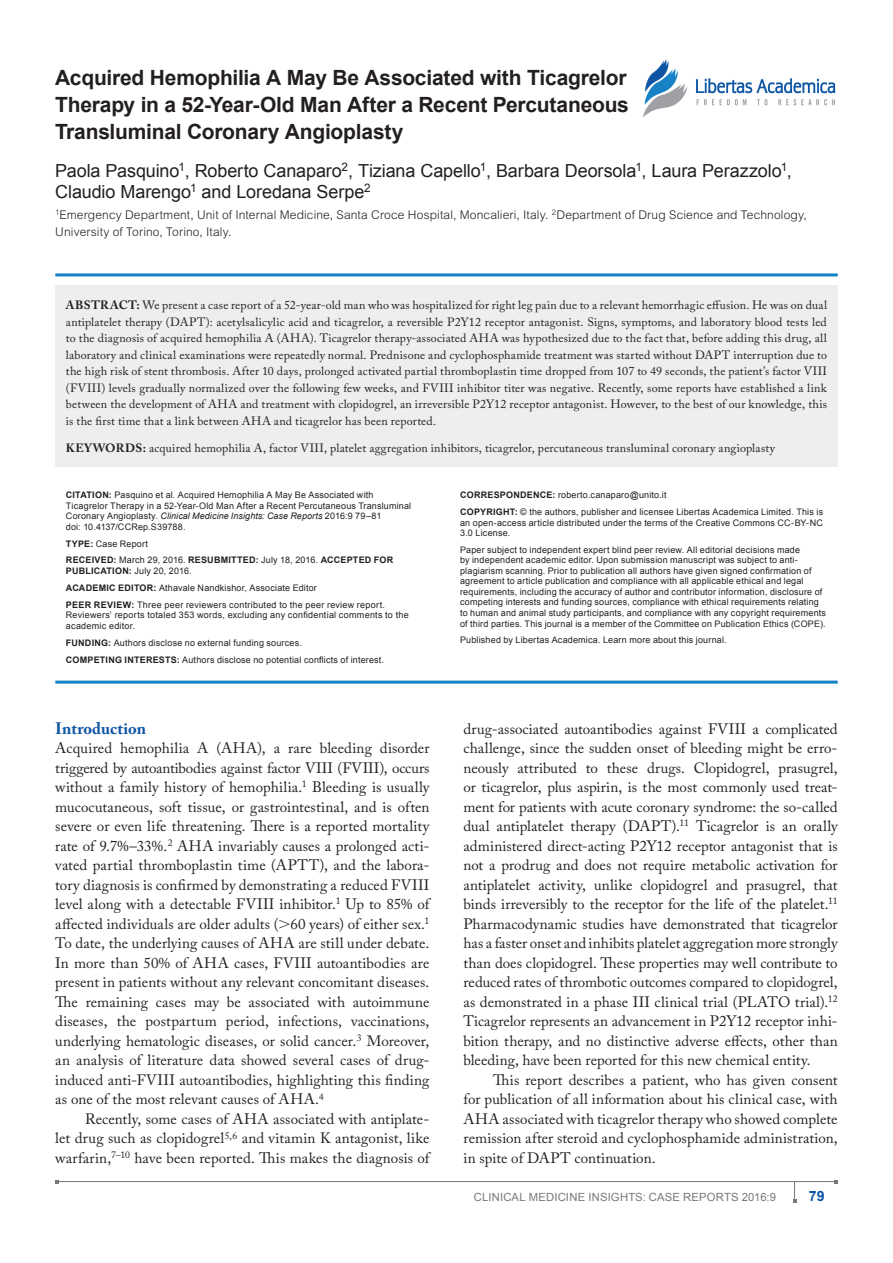
<style>
.page{position:relative;width:893px;height:1263px;background:#fff}
.page>*{position:absolute;margin:0;border:0;box-sizing:border-box;transform-origin:0 0}
.AT{font:700 21px/27px "Arial";letter-spacing:-.01em;color:#231f20;text-align:justify}
.AAu{font:18px/21px "Arial";letter-spacing:-.005em;color:#231f20}
.t1{font:700 16.5px "Adobe Caslon Pro";color:#1055a4}
.Tx{font:15px/19.5px "Adobe Caslon Pro";letter-spacing:.005em;color:#231f20;text-align:justify}
.TxF{font:15px/19.5px "Adobe Caslon Pro";letter-spacing:.005em;color:#231f20;text-align:justify}
.RunF-folio{font:700 14.25px "Arial";color:#1055a4}
.t2{font:12px/16.5px "Adobe Caslon Pro";letter-spacing:.015em;color:#231f20;text-align:justify}
.AAuAff{font:300 12px/16.5px "Arial MT Std";letter-spacing:.01em;color:#231f20}
.RunF{font:11.25px "Arial";letter-spacing:.015em;color:#76787b}
.t3{font:9px/10.5px "Arial";letter-spacing:.02em;color:#231f20}
.t4{font:700 9px/16.8px "Arial";letter-spacing:.025em;color:#231f20}
.s1{font-weight:700}
.s2{font-style:italic}
.s3{font-weight:400}
.s4{font-family:"Mathematical Pi One"}
</style>
<div class="page">
<hr style="left:57px;top:1181px;width:779px;height:1px;background:#76787b">
<svg style="left:793px;top:1182px;width:3px;height:20px"></svg>
<img style="left:643px;top:59px;width:193px;height:58px">
<hr style="left:55px;top:273px;width:783px;height:3px;background:#1582c5">
<hr style="left:55px;top:681px;width:783px;height:3px;background:#1582c5">
<div style="left:55px;top:285px;width:783px;height:182px;background:#edeeee"></div>
<p class="AT" style="left:55px;top:65px;width:575px">Acquired Hemophilia A May Be Associated with Ticagrelor Therapy in a 52-Year-Old Man After a Recent Percutaneous Transluminal Coronary Angioplasty</p>
<p class="AAu" style="left:55px;top:161px;width:738px">Paola Pasquino<sup>1</sup>, Roberto Canaparo<sup>2</sup>, Tiziana Capello<sup>1</sup>, Barbara Deorsola<sup>1</sup>, Laura Perazzolo<sup>1</sup>,<br>Claudio Marengo<sup>1</sup> and Loredana Serpe<sup>2</sup></p>
<p class="AAuAff" style="left:55px;top:207px;width:753px"><sup>1</sup>Emergency Department, Unit of Internal Medicine, Santa Croce Hospital, Moncalieri, Italy. <sup>2</sup>Department of Drug Science and Technology,<br>University of Torino, Torino, Italy.</p>
<p class="t2" style="left:66px;top:297px;width:763px"><span class="s1">ABSTRACT:</span> We present a case report of a 52-year-old man who was hospitalized for right leg pain due to a relevant hemorrhagic effusion. He was on dual antiplatelet therapy (DAPT): acetylsalicylic acid and ticagrelor, a reversible P2Y12 receptor antagonist. Signs, symptoms, and laboratory blood tests led to the diagnosis of acquired hemophilia A (AHA). Ticagrelor therapy-associated AHA was hypothesized due to the fact that, before adding this drug, all laboratory and clinical examinations were repeatedly normal. Prednisone and cyclophosphamide treatment was started without DAPT interruption due to the high risk of stent thrombosis. After 10 days, prolonged activated partial thromboplastin time dropped from 107 to 49 seconds, the patient’s factor VIII (FVIII) levels gradually normalized over the following few weeks, and FVIII inhibitor titer was negative. Recently, some reports have established a link between the development of AHA and treatment with clopidogrel, an irreversible P2Y12 receptor antagonist. However, to the best of our knowledge, this is the first time that a link between AHA and ticagrelor has been reported.</p>
<p class="t2" style="left:66px;top:439px;width:711px"><span class="s1">KEYWORDS:</span> acquired hemophilia A, factor VIII, platelet aggregation inhibitors, ticagrelor, percutaneous transluminal coronary angioplasty</p>
<p class="t4" style="left:66px;top:487px;width:16px">Citat</p>
<p class="t4" style="left:460px;top:487px;width:15px">Correspo</p>
<p class="t3" style="left:513px;top:490px;width:155px"><span class="s1">ndence:</span> roberto.canaparo@unito.it</p>
<p class="t4" style="left:460px;top:504px;width:15px">Copyr</p>
<p class="t3" style="left:66px;top:490px;width:347px;text-indent:26px"><span class="s1">ion:</span> Pasquino et al. Acquired Hemophilia A May Be Associated with Ticagrelor Therapy in a 52-Year-Old Man After a Recent Percutaneous Transluminal Coronary Angioplasty. <span class="s2">Clinical Medicine Insights: Case Reports</span> 2016:9 79–81<br>doi: 10.4137/CCRep.S39788.</p>
<p class="t3" style="left:66px;top:535px;width:84px;line-height:16.8px"><span class="s1">TYPE:</span> Case Report<br><span class="s1">Rece</span></p>
<p class="t3" style="left:460px;top:507px;width:365px;text-align:justify;text-indent:33px"><span class="s1">ight:</span> © the authors, publisher and licensee Libertas Academica Limited. This is an open-access article distributed under the terms of the Creative Commons CC-BY-N C 3.0 License.</p>
<p class="t3" style="left:460px;top:545px;width:367px">Paper subject to independent expert blind peer review. All editorial decisions made<br>by independent academic editor. Upon submission manuscript was subject to anti&shy;plagiarism scanning. Prior to publication all authors have given signed confirmation of agreement to article publication and compliance with all applicable ethical and legal requirements, including the accuracy of author and contributor information, disclosure of competing interests and funding sources, compliance with ethical requirements relating to human and animal study participants, and compliance with any copyright requirements of third parties. This journal is a member of the Committee on Publication Ethics (COPE</p>
<p class="t4" style="left:92px;top:552px;width:147px">ived: <span class="s3">March 29, 2016.</span> ReSubm itte</p>
<p class="t3" style="left:249px;top:555px;width:86px"><span class="s1">d:</span> July 18, 2016. <span class="s1">Accepte</span></p>
<p class="t4" style="left:365px;top:552px;width:23px">d for</p>
<p class="t4" style="left:66px;top:563px;width:35px">publicat</p>
<p class="t4" style="left:66px;top:563px;width:127px;text-indent:46px">ion: <span class="s3">July 20, 2016.<br></span>Academic editor</p>
<p class="t3" style="left:154px;top:582px;width:165px"><span class="s1">:</span> Athavale N andkishor, Associate Editor</p>
<p class="t3" style="left:66px;top:599px;width:344px;text-indent:28px"><span class="s1">Review:</span> Three peer reviewers contributed to the peer review report.<br>Reviewers’ reports totaled 353 words, excluding any confidential comments to the academic editor.</p>
<p class="t3" style="left:66px;top:634px;width:238px;line-height:16.8px"><span class="s1">Funding:</span> Authors disclose no external funding sources.<br><span class="s1">Compet</span></p>
<p class="t4" style="left:66px;top:596px;width:14px">Peer</p>
<p class="t3" style="left:820px;top:618px;width:7px">).</p>
<p class="t3" style="left:460px;top:635px;width:268px">Published by Libertas Academica. Learn more about this journal.</p>
<p class="t4" style="left:106px;top:651px;width:36px">ing Interests</p>
<p class="t3" style="left:177px;top:654px;width:209px"><span class="s1">:</span> Authors disclose no potential conflicts of interest.</p>
<h1 class="t1" style="left:55px;top:718px;width:92px">INTRODUCTION</h1>
<p class="TxF" style="left:55px;top:738px;width:376px">Acquired hemophilia A (AHA), a rare bleeding disorder triggered by autoantibodies against factor VIII (FVIII), occurs without a family history of hemophilia.<sup>1</sup> Bleeding is usually mucocutaneous, soft tissue, or gastrointestinal, and is often severe or even life threatening. There is a reported mortality rate of 9.7%–33%.<sup>2</sup> AHA invariably causes a prolonged acti&shy;vated partial thromboplastin time (APTT), and the labora&shy;tory diagnosis is confirmed by demonstrating a reduced FVIII level along with a detectable FVIII inhibitor.<sup>1</sup> Up to 85% of affected individuals are older adults (<span class="s4">.</span>60 years) of either sex.<sup>1<br></sup>To date, the underlying causes of AHA are still under debate.<br>In more than 50% of AHA cases, FVIII autoantibodies are present in patients without any relevant concomitant diseases.<br>The remaining cases may be associated with autoimmune diseases, the postpartum period, infections, vaccinations, underlying hematologic diseases, or solid cancer.<sup>3</sup> Moreover, an analysis of literature data showed several cases of drug&shy;induced anti-FVIII autoantibodies, highlighting this finding as one of the most relevant causes of AHA.<sup>4</sup></p>
<p class="Tx" style="left:55px;top:1109px;width:376px;text-indent:30px">Recently, some cases of AHA associated with antiplate&shy;let drug such as clopidogrel<sup>5,6</sup> and vitamin K antagonist, like warfarin,<sup>7–10</sup> have been reported. This makes the diagnosis of</p>
<p class="Tx" style="left:463px;top:719px;width:376px">drug-associated autoantibodies against FVIII a complicated challenge, since the sudden onset of bleeding might be erro&shy;neously attributed to these drugs. Clopidogrel, prasugrel, or ticagrelor, plus aspirin, is the most commonly used treat&shy;ment for patients with acute coronary syndrome: the so-called dual antiplatelet therapy (DAPT).<sup>11</sup> Ticagrelor is an orally administered direct-acting P2Y12 receptor antagonist that is not a prodrug and does not require metabolic activation for antiplatelet activity, unlike clopidogrel and prasugrel, that binds irreversibly to the receptor for the life of the platelet.<sup>11<br></sup>Pharmacodynamic studies have demonstrated that ticagrelor has a faster onset and inhibits platelet aggregation more strongly than does clopidogrel. These properties may well contribute to reduced rates of thrombotic outcomes compared to clopidogrel, as demonstrated in a phase III clinical trial (PLATO trial).<sup>12<br></sup>Ticagrelor represents an advancement in P2Y12 receptor inhi&shy;bition therapy, and no distinctive adverse effects, other than bleeding, have been reported for this new chemical entity.</p>
<p class="Tx" style="left:463px;top:1070px;width:376px;text-indent:30px">This report describes a patient, who has given consent for publication of all information about his clinical case, with AHA associated with ticagrelor therapy who showed complete remission after steroid and cyclophosphamide administration, in spite of DAPT continuation.</p>
<p class="RunF" style="left:474px;top:1189px;width:304px">Clinical Medicine I nsights: Case Reports 2016:9</p>
<p class="RunF-folio" style="left:809px;top:1186px;width:17px">79</p>
</div>
